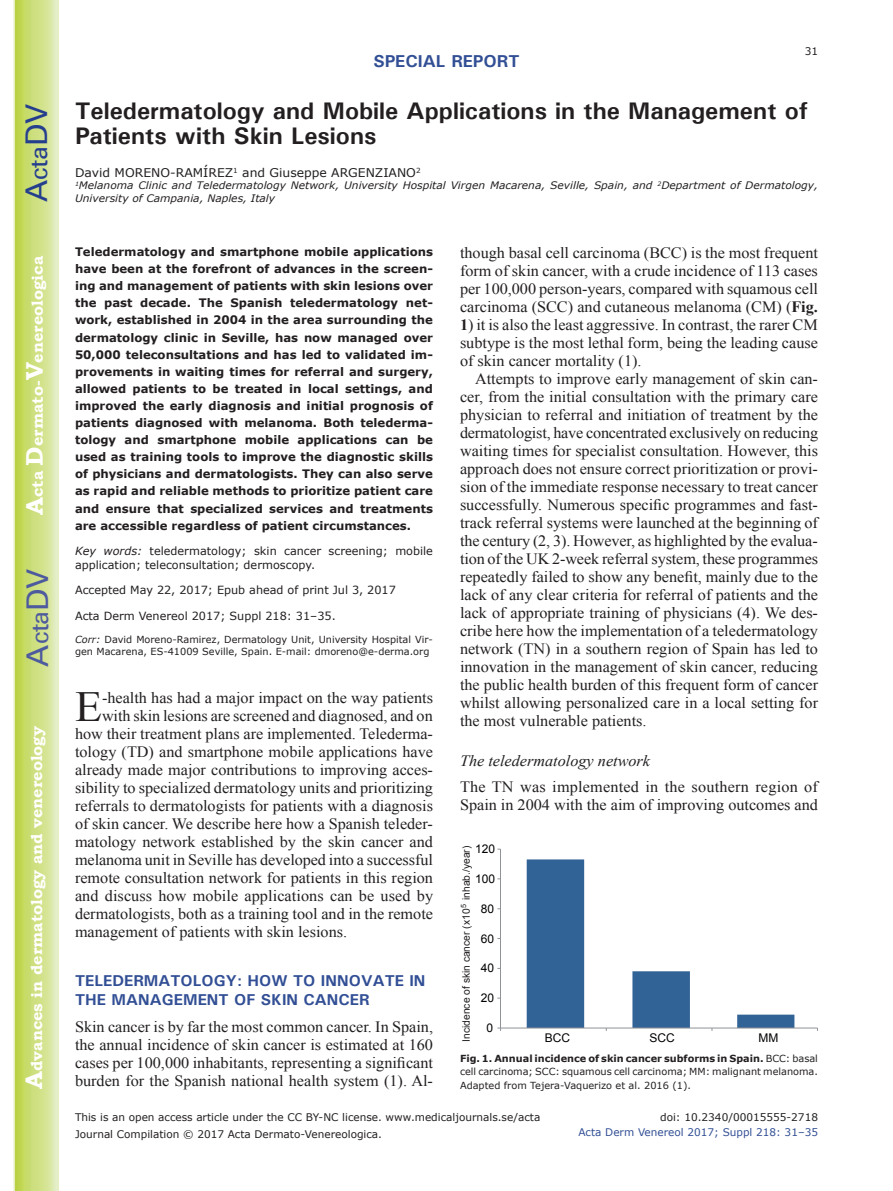
<style>
.page{position:relative;width:893px;height:1191px;background:#fff}
.page>*{position:absolute;margin:0;border:0;box-sizing:border-box;transform-origin:0 0}
.t1{font:42.9px "Times New Roman";color:#231f20}
.t2{font:30px "Univers";color:#4d5a9e}
.t3{font:30px "Univers";color:#253f8e}
.t4{font:700 24px/25.5px "Univers";color:#231f20}
.t5{font:700 17.25px "Univers";color:#324f95}
.t6{font:15.75px/18px "Times New Roman";color:#231f20;text-align:justify}
.t7{font:700 15.75px "Bookman Old Style";color:#fff}
.t8{font:700 15.75px/18.9px "Univers";color:#324f95}
.t9{font:italic 15.75px "Times New Roman";color:#231f20}
.t10{font:12px "Verdana";color:#231f20}
.t11{font:12px "Arial";color:#000}
.t12{font:700 11.7px/17.1px "Verdana";color:#231f20;text-align:justify}
.t13{font:11.25px/13.5px "Verdana";color:#231f20}
.t14{font:10.5px/16.8px "Verdana";color:#231f20}
.t15{font:10.5px "Verdana";color:#324f95}
.t16{font:italic 10.35px/12.8px "Verdana";color:#231f20}
.t17{font:10.2px "Arial";color:#231f20}
.t18{font:9.75px/13.5px "Verdana";color:#231f20}
.t19{font:7.2px "Arial";color:#231f20}
.s1{font-size:24px}
.s2{font-style:italic}
.s3{font-weight:700}
</style>
<div class="page">
<svg style="left:14px;top:0;width:45px;height:1191px;background:#cfe084"></svg>
<svg style="left:527px;top:859px;width:267px;height:168px"></svg>
<hr style="left:500px;top:849px;width:1px;height:179px;background:#909398">
<hr style="left:500px;top:1027px;width:318px;height:1px;background:#909398">
<h2 class="t3" style="left:19px;top:202px;width:100px;rotate:-90deg">A<span class="s1">cta</span>DV</h2>
<p class="t7" style="left:28px;top:515px;width:260px;rotate:-90deg"><span class="s1">A</span>cta <span class="s1">D</span>ermato-<span class="s1">V</span>enereologica</p>
<h2 class="t2" style="left:20px;top:666px;width:100px;rotate:-90deg">A<span class="s1">cta</span>DV</h2>
<p class="t7" style="left:27px;top:1088px;width:364px;rotate:-90deg"><span class="s1">A</span>dvances in dermatology and venereology</p>
<p class="t5" style="left:373px;top:50px;width:148px">SPECIAL REPORT</p>
<p class="t14" style="left:805px;top:42px;width:15px">31</p>
<h3 class="t4" style="left:75px;top:97px;width:734px">Teledermatology and Mobile Applications in the Management of<br>Patients with Skin Lesions</h3>
<p class="t10" style="left:75px;top:164px;width:347px">David MORENO-RAMÍREZ<sup>1</sup> and Giuseppe ARGENZIANO<sup>2</sup></p>
<p class="t16" style="left:75px;top:179px;width:744px"><sup>1</sup>Melanoma Clinic and Teledermatology Network, University Hospital Virgen Macarena, Seville, Spain, and <sup>2</sup>Department of Dermatology,<br>University of Campania, Naples, Italy</p>
<p class="t12" style="left:75px;top:243px;width:359px">Teledermatology and smartphone mobile applications have been at the forefront of advances in the screen&shy;ing and management of patients with skin lesions over the past decade. The Spanish teledermatology net&shy;work, established in 2004 in the area surrounding the dermatology clinic in Seville, has now managed over 50,000 teleconsultations and has led to validated im&shy;provements in waiting times for referral and surgery, allowed patients to be treated in local settings, and improved the early diagnosis and initial prognosis of patients diagnosed with melanoma. Both telederma&shy;tology and smartphone mobile applications can be used as training tools to improve the diagnostic skills of physicians and dermatologists. They can also serve as rapid and reliable methods to prioritize patient care and ensure that specialized services and treatments are accessible regardless of patient circumstances.</p>
<p class="t13" style="left:75px;top:544px;width:359px"><span class="s2">Key words:</span> teledermatology; skin cancer screening; mobile application; teleconsultation; dermoscopy.</p>
<p class="t13" style="left:75px;top:583px;width:322px">Accepted May 22, 2017; Epub ahead of print Jul 3, 2017</p>
<p class="t13" style="left:75px;top:609px;width:262px">Acta Derm Venereol 2017; Suppl 218: 31–35.</p>
<p class="t18" style="left:75px;top:634px;width:359px;line-height:11.7px"><span class="s2">Corr:</span> David Moreno-Ramirez, Dermatology Unit, University Hospital Vir&shy;gen Macarena, ES-41009 Seville, Spain. E-mail: dmoreno@e-derma.org</p>
<h1 class="t1" style="left:75px;top:678px;width:29px">E</h1>
<p class="t6" style="left:102px;top:688px;width:332px">-health has had a major impact on the way patients</p>
<p class="t6" style="left:102px;top:706px;width:332px">with skin lesions are screened and diagnosed, and on</p>
<p class="t6" style="left:75px;top:724px;width:359px">how their treatment plans are implemented. Telederma-</p>
<p class="t6" style="left:75px;top:742px;width:359px">tology (TD) and smartphone mobile applications have</p>
<p class="t6" style="left:75px;top:760px;width:359px">already made major contributions to improving acces-</p>
<p class="t6" style="left:75px;top:778px;width:360px">sibility to specialized dermatology units and prioritizing</p>
<p class="t6" style="left:75px;top:796px;width:359px">referrals to dermatologists for patients with a diagnosis</p>
<p class="t6" style="left:75px;top:814px;width:359px">of skin cancer. We describe here how a Spanish teleder-</p>
<p class="t6" style="left:75px;top:832px;width:359px">matology network established by the skin cancer and</p>
<p class="t6" style="left:75px;top:850px;width:359px">melanoma unit in Seville has developed into a successful</p>
<p class="t6" style="left:75px;top:868px;width:360px">remote consultation network for patients in this region</p>
<p class="t6" style="left:75px;top:886px;width:360px">and discuss how mobile applications can be used by</p>
<p class="t6" style="left:75px;top:904px;width:360px">dermatologists, both as a training tool and in the remote</p>
<p class="t6" style="left:75px;top:922px;width:274px">management of patients with skin lesions.</p>
<p class="t8" style="left:75px;top:971px;width:352px">TELEDERMATOLOGY: HOW TO INNOVATE IN<br>THE MANAGEMENT OF SKIN CANCER</p>
<p class="t6" style="left:75px;top:1017px;width:360px">Skin cancer is by far the most common cancer. In Spain, the annual incidence of skin cancer is estimated at 160 cases per 100,000 inhabitants, representing a significant burden for the Spanish national health system (1). Al-</p>
<p class="t6" style="left:460px;top:243px;width:360px">though basal cell carcinoma (BCC) is the most frequent form of skin cancer, with a crude incidence of 113 cases per 100,000 person-years, compared with squamous cell carcinoma (SCC) and cutaneous melanoma (CM) (<span class="s3">Fig.</span></p>
<p class="t6" style="left:460px;top:315px;width:359px"><span class="s3">1</span>) it is also the least aggressive. In contrast, the rarer CM subtype is the most lethal form, being the leading cause of skin cancer mortality (1).</p>
<p class="t6" style="left:460px;top:369px;width:360px;text-indent:15px">Attempts to improve early management of skin can&shy;cer, from the initial consultation with the primary care physician to referral and initiation of treatment by the dermatologist, have concentrated exclusively on reducing waiting times for specialist consultation. However, this approach does not ensure correct prioritization or provi&shy;sion of the immediate response necessary to treat cancer successfully. Numerous specific programmes and fast&shy;track referral systems were launched at the beginning of the century (2, 3). However, as highlighted by the evalua&shy;tion of the UK 2-week referral system, these programmes repeatedly failed to show any benefit, mainly due to the lack of any clear criteria for referral of patients and the lack of appropriate training of physicians (4). We des&shy;cribe here how the implementation of a teledermatology network (TN) in a southern region of Spain has led to innovation in the management of skin cancer, reducing the public health burden of this frequent form of cancer whilst allowing personalized care in a local setting for the most vulnerable patients.</p>
<p class="t9" style="left:460px;top:750px;width:192px">The teledermatology network</p>
<p class="t6" style="left:460px;top:777px;width:360px">The TN was implemented in the southern region of<br>Spain in 2004 with the aim of improving outcomes and</p>
<p class="t11" style="left:475px;top:841px;width:21px">120</p>
<p class="t17" style="left:460px;top:1041px;width:197px;rotate:-90deg">Incidence of skin cancer (x10 inhab./year)</p>
<p class="t11" style="left:475px;top:870px;width:21px">100</p>
<p class="t19" style="left:459px;top:907px;width:6px;rotate:-90deg">5</p>
<p class="t11" style="left:481px;top:900px;width:15px">80</p>
<p class="t11" style="left:481px;top:930px;width:15px">60</p>
<p class="t11" style="left:481px;top:960px;width:15px">40</p>
<p class="t11" style="left:481px;top:990px;width:15px">20</p>
<p class="t11" style="left:486px;top:1020px;width:8px">0</p>
<p class="t11" style="left:545px;top:1030px;width:27px">BCC</p>
<p class="t11" style="left:650px;top:1030px;width:27px">SCC</p>
<p class="t11" style="left:758px;top:1030px;width:21px">MM</p>
<p class="t18" style="left:460px;top:1051px;width:359px;text-align:justify"><span class="s3">Fig. 1. Annual incidence of skin cancer subforms in Spain.</span> BCC: basal cell carcinoma; SCC: squamous cell carcinoma; MM: malignant melanoma.<br>Adapted from Tejera-Vaquerizo et al. 2016 (1).</p>
<p class="t14" style="left:75px;top:1108px;width:467px">This is an open access article under the CC BY-NC license. www.medicaljournals.se/acta<br>Journal Compilation © 2017 Acta Dermato-Venereologica.</p>
<p class="t14" style="left:660px;top:1108px;width:159px">doi: 10.2340/00015555-2718</p>
<p class="t15" style="left:578px;top:1125px;width:241px">Acta Derm Venereol 2017; Suppl 218: 31–35</p>
</div>
